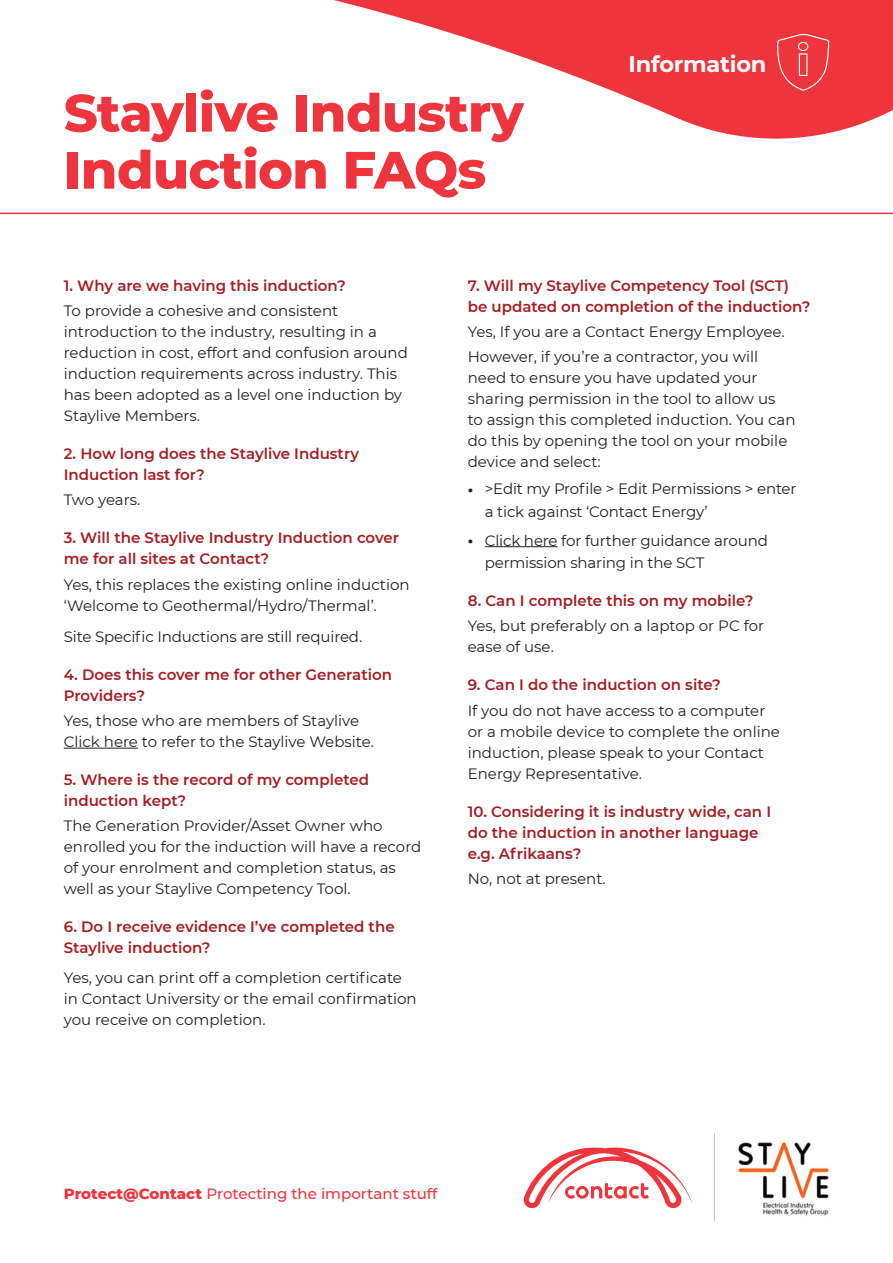
<style>
.page{position:relative;width:893px;height:1263px;background:#fff}
.page>*{position:absolute;margin:0;border:0;box-sizing:border-box;transform-origin:0 0}
.t1{font:800 52.5px/57px "Montserrat";letter-spacing:-.015em;color:#ee343d}
.t2{font:700 22.5px "Montserrat";letter-spacing:-.01em;color:#fff}
.t3{font:15px/21px "Montserrat";color:#231f20}
.t4{font:600 15px/21px "Montserrat";color:#a51d24}
.t5{font:500 15px "Montserrat";color:#ee343d}
.s1{font-family:"Arial";font-size:9px}
.s2{font-weight:800}
</style>
<div class="page">
<hr style="left:64px;top:748px;width:74px;height:1px;background:#231f20">
<hr style="left:485px;top:546px;width:72px;height:1px;background:#231f20">
<img style="left:738px;top:1142px;width:91px;height:74px">
<svg style="left:523px;top:1147px;width:169px;height:62px"></svg>
<hr style="left:714px;top:1134px;width:1px;height:87px;background:#bcbdc0">
<svg style="left:334px;top:0;width:559px;height:139px;fill:#ee353d"></svg>
<svg style="left:777px;top:4px;width:52px;height:88px;background:#ef4249"></svg>
<hr style="left:0;top:213px;width:893px;height:1px;background:#ee343d">
<h1 class="t1" style="left:64px;top:82px;width:461px">Staylive Industry<br>Induction FAQs</h1>
<h2 class="t2" style="left:628px;top:47px;width:139px">Information</h2>
<p class="t4" style="left:64px;top:274px;width:284px">1. Why are we having this induction?</p>
<p class="t3" style="left:64px;top:300px;width:346px">To provide a cohesive and consistent introduction to the industry, resulting in a reduction in cost, effort and confusion around induction requirements across industry. This has been adopted as a level one induction by Staylive Members.</p>
<p class="t4" style="left:64px;top:443px;width:297px">2. How long does the Staylive Industry<br>Induction last for?</p>
<p class="t3" style="left:64px;top:489px;width:78px">Two years.</p>
<p class="t4" style="left:64px;top:527px;width:337px">3. Will the Staylive Industry Induction cover me for all sites at Contact?</p>
<p class="t3" style="left:64px;top:573px;width:347px">Yes, this replaces the existing online induction ‘Welcome to Geothermal/Hydro/Thermal’.</p>
<p class="t3" style="left:64px;top:625px;width:300px">Site Specific Inductions are still required.</p>
<p class="t4" style="left:64px;top:663px;width:330px">4. Does this cover me for other Generation<br>Providers?</p>
<p class="t3" style="left:64px;top:710px;width:312px">Yes, those who are members of Staylive<br>Click here to refer to the Staylive Website.</p>
<p class="t4" style="left:64px;top:768px;width:307px">5. Where is the record of my completed induction kept?</p>
<p class="t3" style="left:64px;top:815px;width:359px">The Generation Provider/Asset Owner who enrolled you for the induction will have a record of your enrolment and completion status, as well as your Staylive Competency Tool.</p>
<p class="t4" style="left:64px;top:916px;width:332px">6. Do I receive evidence I’ve completed the<br>Staylive induction?</p>
<p class="t3" style="left:64px;top:966px;width:354px">Yes, you can print off a completion certificate in Contact University or the email confirmation you receive on completion.</p>
<p class="t4" style="left:468px;top:274px;width:344px">7. Will my Staylive Competency Tool (SCT) be updated on completion of the induction?</p>
<p class="t3" style="left:468px;top:319px;width:318px;line-height:25.2px">Yes, If you are a Contact Energy Employee.<br>However, if you’re a contractor, you will</p>
<p class="t3" style="left:468px;top:367px;width:329px">need to ensure you have updated your sharing permission in the tool to allow us<br>to assign this completed induction. You can do this by opening the tool on your mobile device and select:</p>
<p class="t3" style="left:485px;top:477px;width:313px;line-height:22.5px;text-indent:-17px"><span class="s1">●</span> &gt;Edit my Profile &gt; Edit Permissions &gt; enter a tick against ‘Contact Energy’</p>
<p class="t3" style="left:485px;top:528px;width:285px;line-height:22.5px;text-indent:-17px"><span class="s1">●</span> Click here for further guidance around permission sharing in the SCT</p>
<p class="t4" style="left:468px;top:590px;width:287px">8. Can I complete this on my mobile?</p>
<p class="t3" style="left:468px;top:615px;width:298px">Yes, but preferably on a laptop or PC for ease of use.</p>
<p class="t4" style="left:468px;top:674px;width:255px">9. Can I do the induction on site?</p>
<p class="t3" style="left:468px;top:699px;width:314px">If you do not have access to a computer or a mobile device to complete the online induction, please speak to your Contact Energy Representative.</p>
<p class="t4" style="left:468px;top:800px;width:305px">10. Considering it is industry wide, can I do the induction in another language e.g. Afrikaans?</p>
<p class="t3" style="left:468px;top:867px;width:139px">No, not at present.</p>
<p class="t5" style="left:64px;top:1183px;width:375px"><span class="s2">Protect@Contact</span> Protecting the important stuff</p>
</div>
